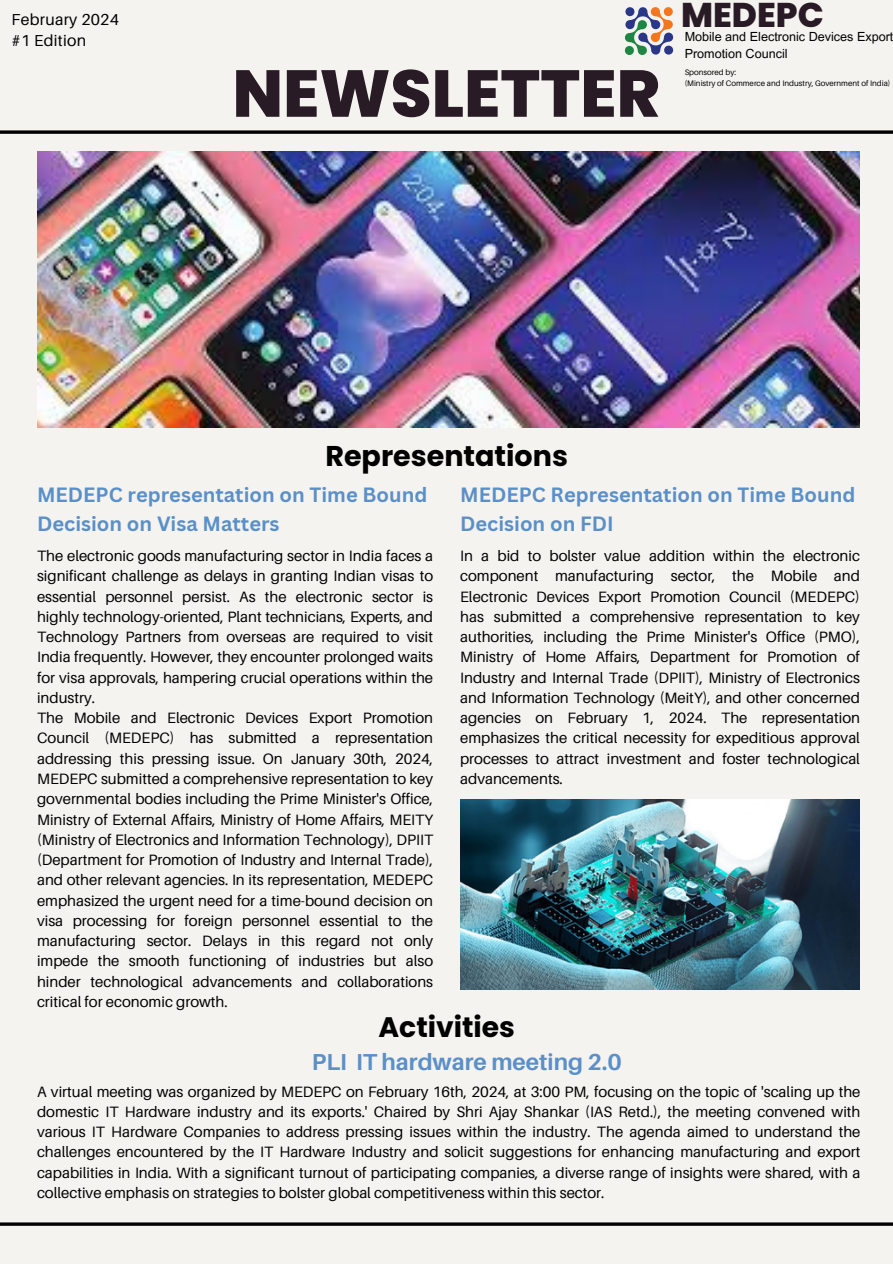
<style>
.page{position:relative;width:893px;height:1264px;background:#fff}
.page>*{position:absolute;margin:0;border:0;box-sizing:border-box;transform-origin:0 0}
.t1{font:800 66.15px "Poppins";color:#291b25}
.t2{font:800 34.35px "Poppins";color:#291b25}
.t3{font:700 28.5px "Poppins";color:#000}
.t4{font:700 28.2px "Poppins";color:#000}
.t5{font:700 23.1px "Aileron";color:#5a8fc8}
.t6{font:700 20.1px/28.2px "Canva Sans";color:#5a8fc8}
.t7{font:15.9px "Aileron";letter-spacing:.015em;color:#000}
.t8{font:15px/20.2px "Aileron";color:#000;text-align:justify}
.t9{font:12.6px "Arial MT Pro";color:#000}
.t10{font:7.95px/10.6px "Aileron";color:#000}
</style>
<div class="page">
<div style="left:0;top:0;width:892px;height:1263px;background:#f4f3ef"></div>
<svg style="left:0;top:130px;width:892px;height:4px;background:#252524"></svg>
<svg style="left:624px;top:7px;width:49px;height:48px"></svg>
<div style="left:664px;top:46px;width:9px;height:9px;background:#293786;border-radius:50%"></div>
<img style="left:460px;top:799px;width:399px;height:190px">
<hr style="left:0;top:1222px;width:892px;height:3px;background:#000">
<img style="left:37px;top:152px;width:822px;height:275px">
<h1 class="t7" style="left:12px;top:10px;width:109px">February 2024</h1>
<h6 class="t2" style="left:681px;top:-9px;width:144px">MEDEPC</h6>
<h1 class="t7" style="left:12px;top:31px;width:76px">#1 Edition</h1>
<p class="t9" style="left:684px;top:32px;width:210px">Mobile and Electronic Devices Export</p>
<p class="t9" style="left:684px;top:49px;width:104px">Promotion Council</p>
<h2 class="t1" style="left:232px;top:47px;width:429px">NEWSLETTER</h2>
<h6 class="t10" style="left:684px;top:67px;width:207px">Sponsored by:<br>(Ministry of Commerce and Industry, Government of India)</h6>
<p class="t3" style="left:325px;top:436px;width:244px">Representations</p>
<h3 class="t6" style="left:37px;top:480px;width:392px">MEDEPC representation on Time Bound<br>Decision on Visa Matters</h3>
<h5 class="t6" style="left:460px;top:480px;width:396px">MEDEPC Representation on Time Bound<br>Decision on FDI</h5>
<h5 class="t8" style="left:37px;top:545px;width:397px;text-align:left">The electronic goods manufacturing sector in India faces a significant challenge as delays in granting Indian visas to essential personnel persist. As the electronic sector is highly technology-oriented, Plant technicians, Experts, and Technology Partners from overseas are required to visit India frequently. However, they encounter prolonged waits for visa approvals, hampering crucial operations within the industry.<br>The Mobile and Electronic Devices Export Promotion Council (MEDEPC) has submitted a representation addressing this pressing issue. On January 30th, 2024, MEDEPC submitted a comprehensive representation to key governmental bodies including the Prime Minister's Office, Ministry of External Affairs, Ministry of Home Affairs, MEITY (Ministry of Electronics and Information Technology), DPIIT (Department for Promotion of Industry and Internal Trade), and other relevant agencies. In its representation, MEDEPC emphasized the urgent need for a time-bound decision on visa processing for foreign personnel essential to the manufacturing sector. Delays in this regard not only impede the smooth functioning of industries but also hinder technological advancements and collaborations</h5>
<h6 class="t8" style="left:37px;top:991px;width:192px">critical for economic growth.</h6>
<h6 class="t8" style="left:460px;top:545px;width:401px">In a bid to bolster value addition within the electronic component manufacturing sector, the Mobile and Electronic Devices Export Promotion Council (MEDEPC) has submitted a comprehensive representation to key authorities, including the Prime Minister's Office (PMO), Ministry of Home Affairs, Department for Promotion of Industry and Internal Trade (DPIIT), Ministry of Electronics and Information Technology (MeitY), and other concerned agencies on February 1, 2024. The representation emphasizes the critical necessity for expeditious approval processes to attract investment and foster technological advancements.</h6>
<p class="t4" style="left:378px;top:1007px;width:138px">Activities</p>
<h3 class="t5" style="left:312px;top:1047px;width:311px">PLI IT hardware meeting 2.0</h3>
<h4 class="t8" style="left:37px;top:1080px;width:824px">A virtual meeting was organized by MEDEPC on February 16th, 2024, at 3:00 PM, focusing on the topic of 'scaling up the domestic IT Hardware industry and its exports.' Chaired by Shri Ajay Shankar (IAS Retd.), the meeting convened with various IT Hardware Companies to address pressing issues within the industry. The agenda aimed to understand the challenges encountered by the IT Hardware Industry and solicit suggestions for enhancing manufacturing and export capabilities in India. With a significant turnout of participating companies, a diverse range of insights were shared, with a collective emphasis on strategies to bolster global competitiveness within this sector.</h4>
</div>
